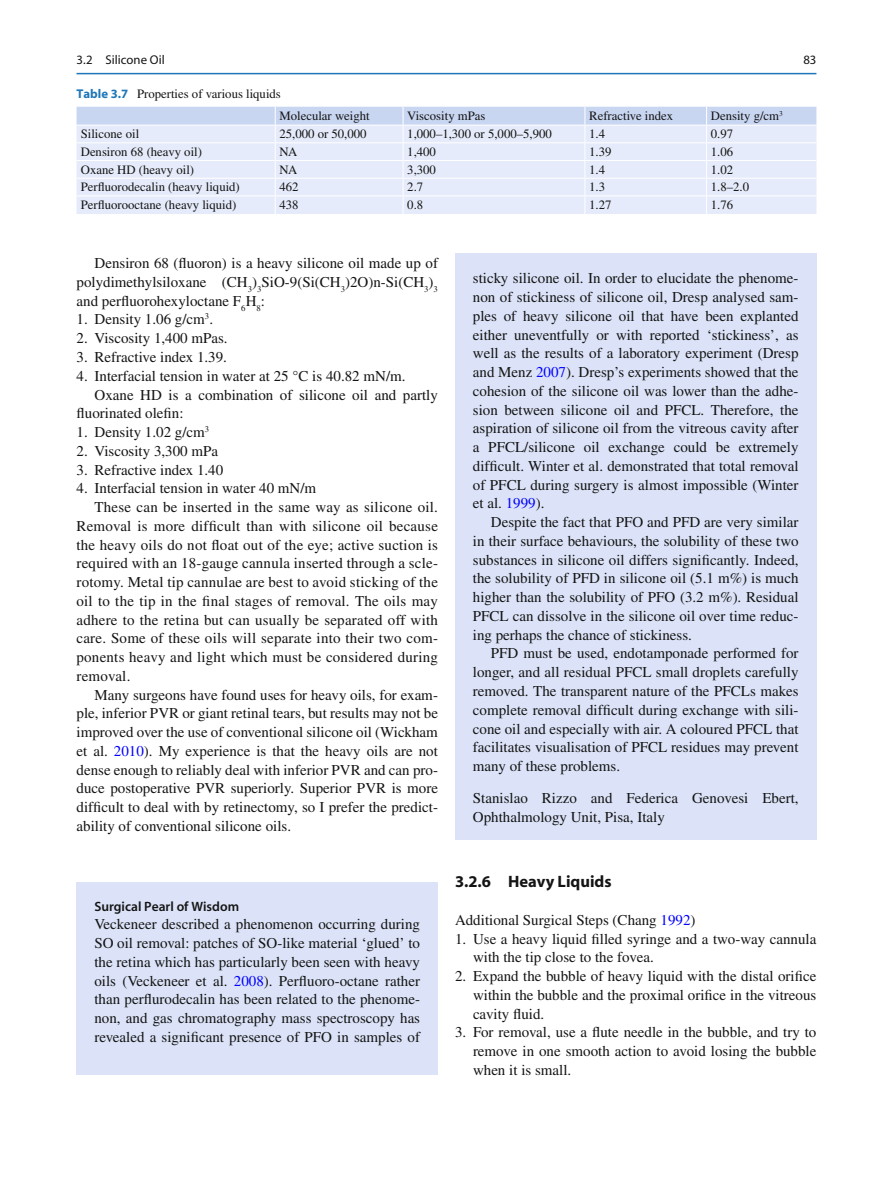
<style>
.page{position:relative;width:893px;height:1187px;background:#fff}
.page>*{position:absolute;margin:0;border:0;box-sizing:border-box;transform-origin:0 0}
.t1{font:700 16.5px "Myriad";color:#131413}
.t2{font:15px/18.8px "Times";color:#131413;text-align:justify}
.t3{font:600 13.5px "Myriad";color:#131413}
.t4{font:12.75px/22.4px "Times";color:#131413}
.t5{font:12.75px "Myriad";color:#131413}
.s1{font-family:"Myriad";font-weight:700;color:#1f77b9}
.s2{color:#00f}
</style>
<div class="page">
<hr style="left:77px;top:73px;width:739px;height:1px;background:#1f77b9">
<svg style="left:77px;top:107px;width:739px;height:107px;background:#e1e8f8"></svg>
<hr style="left:77px;top:125px;width:198px;height:1px;background:#fff">
<div style="left:77px;top:882px;width:361px;height:192px;background:#dce3f8"></div>
<div style="left:455px;top:254px;width:361px;height:585px;background:#dce3f8"></div>
<p class="t5" style="left:77px;top:55px;width:90px">3.2 Silicone Oil</p>
<p class="t5" style="left:803px;top:55px;width:15px">83</p>
<p class="t4" style="left:279px;top:83px;width:92px;text-indent:-203px"><span class="s1">Table 3.7</span> Properties of various liquids<br>Molecular weight</p>
<p class="t4" style="left:407px;top:106px;width:80px">Viscosity mPas</p>
<p class="t4" style="left:589px;top:106px;width:85px">Refractive index</p>
<p class="t4" style="left:711px;top:106px;width:74px">Density g/cm <sup>3</sup></p>
<p class="t4" style="left:81px;top:124px;width:60px">Silicone oil</p>
<p class="t4" style="left:279px;top:124px;width:89px">25,000 or 50,000</p>
<p class="t4" style="left:407px;top:124px;width:146px">1,000–1,300 or 5,000–5,900</p>
<p class="t4" style="left:589px;top:124px;width:17px">1.4</p>
<p class="t4" style="left:711px;top:124px;width:24px">0.97</p>
<p class="t4" style="left:81px;top:142px;width:123px">Densiron 68 (heavy oil)</p>
<p class="t4" style="left:279px;top:142px;width:19px">NA</p>
<p class="t4" style="left:407px;top:142px;width:30px">1,400</p>
<p class="t4" style="left:589px;top:142px;width:24px">1.39</p>
<p class="t4" style="left:711px;top:142px;width:24px">1.06</p>
<p class="t4" style="left:81px;top:159px;width:115px">Oxane HD (heavy oil)</p>
<p class="t4" style="left:279px;top:159px;width:19px">NA</p>
<p class="t4" style="left:407px;top:159px;width:30px">3,300</p>
<p class="t4" style="left:589px;top:159px;width:17px">1.4</p>
<p class="t4" style="left:711px;top:159px;width:24px">1.02</p>
<p class="t4" style="left:81px;top:177px;width:161px">Per fl uorodecalin (heavy liquid)</p>
<p class="t4" style="left:279px;top:177px;width:21px">462</p>
<p class="t4" style="left:407px;top:177px;width:17px">2.7</p>
<p class="t4" style="left:589px;top:177px;width:17px">1.3</p>
<p class="t4" style="left:711px;top:177px;width:40px">1.8–2.0</p>
<p class="t4" style="left:81px;top:195px;width:157px">Per fl uorooctane (heavy liquid)</p>
<p class="t4" style="left:279px;top:195px;width:21px">438</p>
<p class="t4" style="left:407px;top:195px;width:17px">0.8</p>
<p class="t4" style="left:589px;top:195px;width:24px">1.27</p>
<p class="t4" style="left:711px;top:195px;width:24px">1.76</p>
<p class="t2" style="left:77px;top:255px;width:363px;text-indent:18px">Densiron 68 ( fl uoron) is a heavy silicone oil made up of polydimethylsiloxane (CH <sub>3</sub> ) <sub>3</sub> SiO-9(Si(CH <sub>3</sub> )2O)n-Si(CH <sub>3</sub> ) <sub>3 </sub>and per fl uorohexyloctane F <sub>6</sub> H <sub>8</sub> :</p>
<p class="t2" style="left:77px;top:311px;width:138px">1. Density 1.06 g/cm <sup>3</sup> .</p>
<p class="t2" style="left:77px;top:330px;width:153px">2. Viscosity 1,400 mPas.</p>
<p class="t2" style="left:77px;top:349px;width:152px">3. Refractive index 1.39.</p>
<p class="t2" style="left:77px;top:368px;width:331px">4. Interfacial tension in water at 25 °C is 40.82 mN/m.</p>
<p class="t2" style="left:95px;top:386px;width:345px">Oxane HD is a combination of silicone oil and partly</p>
<p class="t2" style="left:77px;top:405px;width:109px">fl uorinated ole fi n:</p>
<p class="t2" style="left:77px;top:424px;width:134px">1. Density 1.02 g/cm <sup>3</sup></p>
<p class="t2" style="left:77px;top:443px;width:143px">2. Viscosity 3,300 mPa</p>
<p class="t2" style="left:77px;top:461px;width:148px">3. Refractive index 1.40</p>
<p class="t2" style="left:77px;top:480px;width:241px">4. Interfacial tension in water 40 mN/m</p>
<p class="t2" style="left:95px;top:499px;width:345px">These can be inserted in the same way as silicone oil.</p>
<p class="t2" style="left:77px;top:518px;width:363px">Removal is more dif fi cult than with silicone oil because</p>
<p class="t2" style="left:77px;top:536px;width:363px">the heavy oils do not fl oat out of the eye; active suction is</p>
<p class="t2" style="left:77px;top:555px;width:363px">required with an 18-gauge cannula inserted through a scle-</p>
<p class="t2" style="left:77px;top:574px;width:363px">rotomy. Metal tip cannulae are best to avoid sticking of the</p>
<p class="t2" style="left:77px;top:593px;width:363px">oil to the tip in the fi nal stages of removal. The oils may</p>
<p class="t2" style="left:77px;top:611px;width:363px">adhere to the retina but can usually be separated off with</p>
<p class="t2" style="left:77px;top:630px;width:363px">care. Some of these oils will separate into their two com-</p>
<p class="t2" style="left:77px;top:649px;width:363px">ponents heavy and light which must be considered during</p>
<p class="t2" style="left:77px;top:668px;width:55px">removal.</p>
<p class="t2" style="left:95px;top:686px;width:345px">Many surgeons have found uses for heavy oils, for exam-</p>
<p class="t2" style="left:77px;top:705px;width:363px">ple, inferior PVR or giant retinal tears, but results may not be</p>
<p class="t2" style="left:77px;top:724px;width:363px">improved over the use of conventional silicone oil (Wickham</p>
<p class="t2" style="left:77px;top:743px;width:363px">et al. <span class="s2">2010</span> ) . My experience is that the heavy oils are not</p>
<p class="t2" style="left:77px;top:761px;width:363px">dense enough to reliably deal with inferior PVR and can pro-</p>
<p class="t2" style="left:77px;top:780px;width:363px">duce postoperative PVR superiorly. Superior PVR is more</p>
<p class="t2" style="left:77px;top:799px;width:363px">dif fi cult to deal with by retinectomy, so I prefer the predict-</p>
<p class="t2" style="left:77px;top:818px;width:216px">ability of conventional silicone oils.</p>
<p class="t3" style="left:94px;top:900px;width:146px">Surgical Pearl of Wisdom</p>
<p class="t2" style="left:94px;top:916px;width:327px">Veckeneer described a phenomenon occurring during SO oil removal: patches of SO-like material ‘glued’ to the retina which has particularly been seen with heavy oils (Veckeneer et al. <span class="s2">2008</span> ) . Per fl uoro-octane rather than per fl urodecalin has been related to the phenome&shy;non, and gas chromatography mass spectroscopy has revealed a signi fi cant presence of PFO in samples of</p>
<p class="t2" style="left:473px;top:270px;width:327px">sticky silicone oil. In order to elucidate the phenome&shy;non of stickiness of silicone oil, Dresp analysed sam&shy;ples of heavy silicone oil that have been explanted either uneventfully or with reported ‘stickiness’, as well as the results of a laboratory experiment (Dresp and Menz <span class="s2">2007</span> ) . Dresp’s experiments showed that the cohesion of the silicone oil was lower than the adhe&shy;sion between silicone oil and PFCL. Therefore, the aspiration of silicone oil from the vitreous cavity after a PFCL/silicone oil exchange could be extremely dif fi cult. Winter et al. demonstrated that total removal of PFCL during surgery is almost impossible (Winter et al. <span class="s2">1999</span> ) .</p>
<p class="t2" style="left:473px;top:514px;width:327px;text-indent:18px">Despite the fact that PFO and PFD are very similar in their surface behaviours, the solubility of these two substances in silicone oil differs signi fi cantly. Indeed, the solubility of PFD in silicone oil (5.1 m%) is much higher than the solubility of PFO (3.2 m%). Residual PFCL can dissolve in the silicone oil over time reduc&shy;ing perhaps the chance of stickiness.</p>
<p class="t2" style="left:473px;top:645px;width:327px;text-indent:18px">PFD must be used, endotamponade performed for longer, and all residual PFCL small droplets carefully removed. The transparent nature of the PFCLs makes complete removal dif fi cult during exchange with sili&shy;cone oil and especially with air. A coloured PFCL that facilitates visualisation of PFCL residues may prevent many of these problems.</p>
<p class="t2" style="left:473px;top:790px;width:327px">Stanislao Rizzo and Federica Genovesi Ebert,<br>Ophthalmology Unit, Pisa, Italy</p>
<p class="t1" style="left:455px;top:875px;width:158px">3.2.6 Heavy Liquids</p>
<p class="t2" style="left:455px;top:911px;width:242px">Additional Surgical Steps (Chang <span class="s2">1992</span> )</p>
<p class="t2" style="left:473px;top:930px;width:345px;text-indent:-18px">1. Use a heavy liquid fi lled syringe and a two-way cannula with the tip close to the fovea.</p>
<p class="t2" style="left:473px;top:968px;width:345px;text-indent:-18px">2. Expand the bubble of heavy liquid with the distal ori fi ce within the bubble and the proximal ori fi ce in the vitreous cavity fl uid.</p>
<p class="t2" style="left:473px;top:1024px;width:345px;text-indent:-18px">3. For removal, use a fl ute needle in the bubble, and try to remove in one smooth action to avoid losing the bubble when it is small.</p>
</div>
